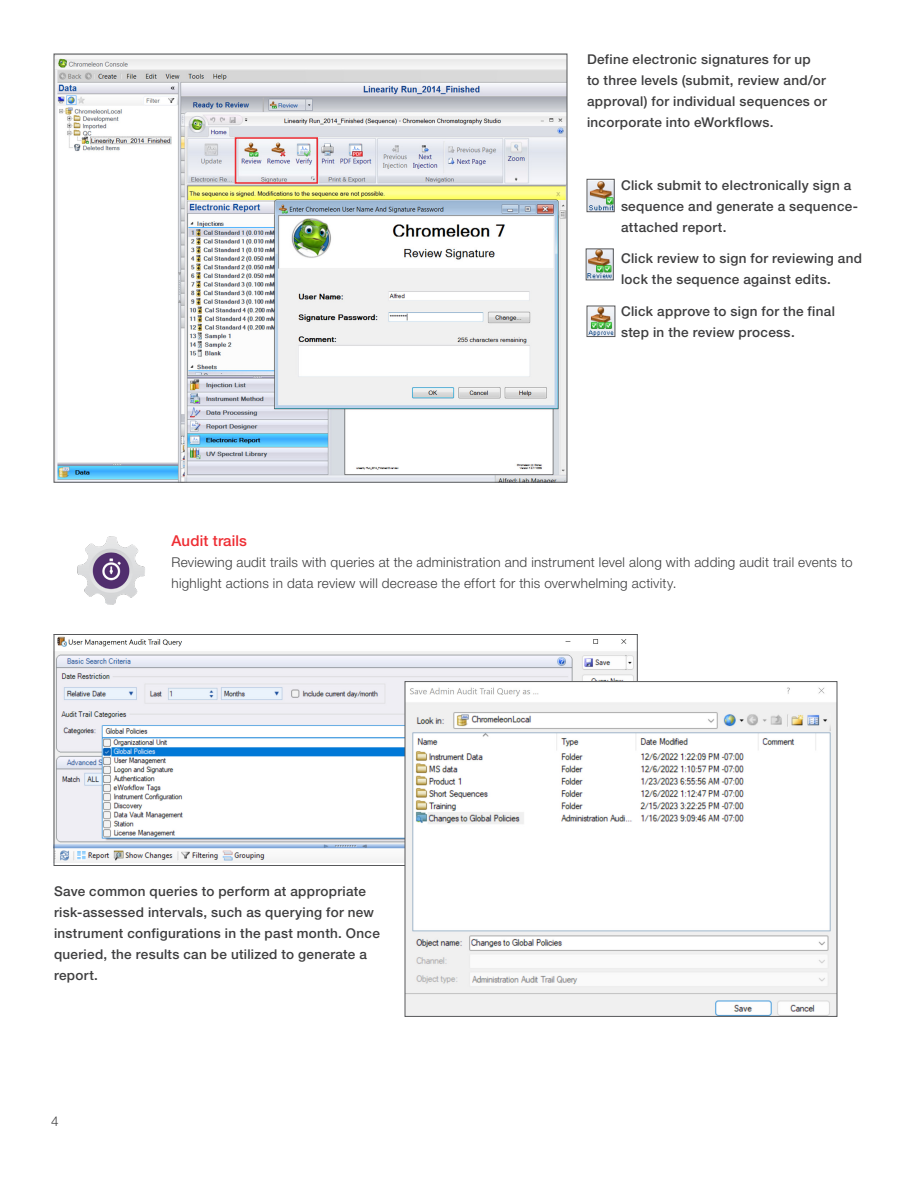
<style>
.page{position:relative;width:918px;height:1188px;background:#fff}
.page>*{position:absolute;margin:0;border:0;box-sizing:border-box;transform-origin:0 0}
.t1{font:500 15px "Helvetica Neue LTW1 G";letter-spacing:.01em;color:#ee2d33}
.t2{font:500 13.5px/21px "Helvetica Neue LTW1 G";letter-spacing:.025em;color:#3e3e3f}
.t3{font:300 13.5px/21px "Helvetica Neue LTW1 G";letter-spacing:.02em;color:#3e3e3f}
</style>
<div class="page">
<img style="left:56px;top:57px;width:509px;height:424px">
<div style="left:235px;top:137px;width:83px;height:47px;border:2px solid #ee2d33"></div>
<img style="left:589px;top:181px;width:23px;height:29px">
<div style="left:587px;top:179px;width:27px;height:33px;border:1px solid #57585a"></div>
<img style="left:588px;top:251px;width:24px;height:27px">
<div style="left:586px;top:249px;width:28px;height:31px;border:1px solid #57585a"></div>
<img style="left:589px;top:308px;width:24px;height:27px">
<img style="left:56px;top:636px;width:580px;height:226px">
<img style="left:407px;top:683px;width:428px;height:332px">
<div style="left:405px;top:681px;width:432px;height:336px;border:1px solid #57585a"></div>
<img style="left:77px;top:536px;width:68px;height:69px">
<p class="t2" style="left:587px;top:48px;width:242px">Define electronic signatures for up<br>to three levels (submit, review and/or approval) for individual sequences or incorporate into eWorkflows.</p>
<p class="t2" style="left:621px;top:174px;width:239px">Click submit to electronically sign a sequence and generate a sequence&shy;attached report.</p>
<p class="t2" style="left:621px;top:248px;width:243px">Click review to sign for reviewing and lock the sequence against edits.</p>
<p class="t2" style="left:621px;top:300px;width:215px">Click approve to sign for the final step in the review process.</p>
<p class="t1" style="left:171px;top:532px;width:77px">Audit trails</p>
<p class="t3" style="left:171px;top:552px;width:683px">Reviewing audit trails with queries at the administration and instrument level along with adding audit trail events to highlight actions in data review will decrease the effort for this overwhelming activity.</p>
<p class="t2" style="left:54px;top:881px;width:327px">Save common queries to perform at appropriate risk-assessed intervals, such as querying for new instrument configurations in the past month. Once queried, the results can be utilized to generate a report.</p>
<p class="t3" style="left:51px;top:1110px;width:9px">4</p>
</div>
